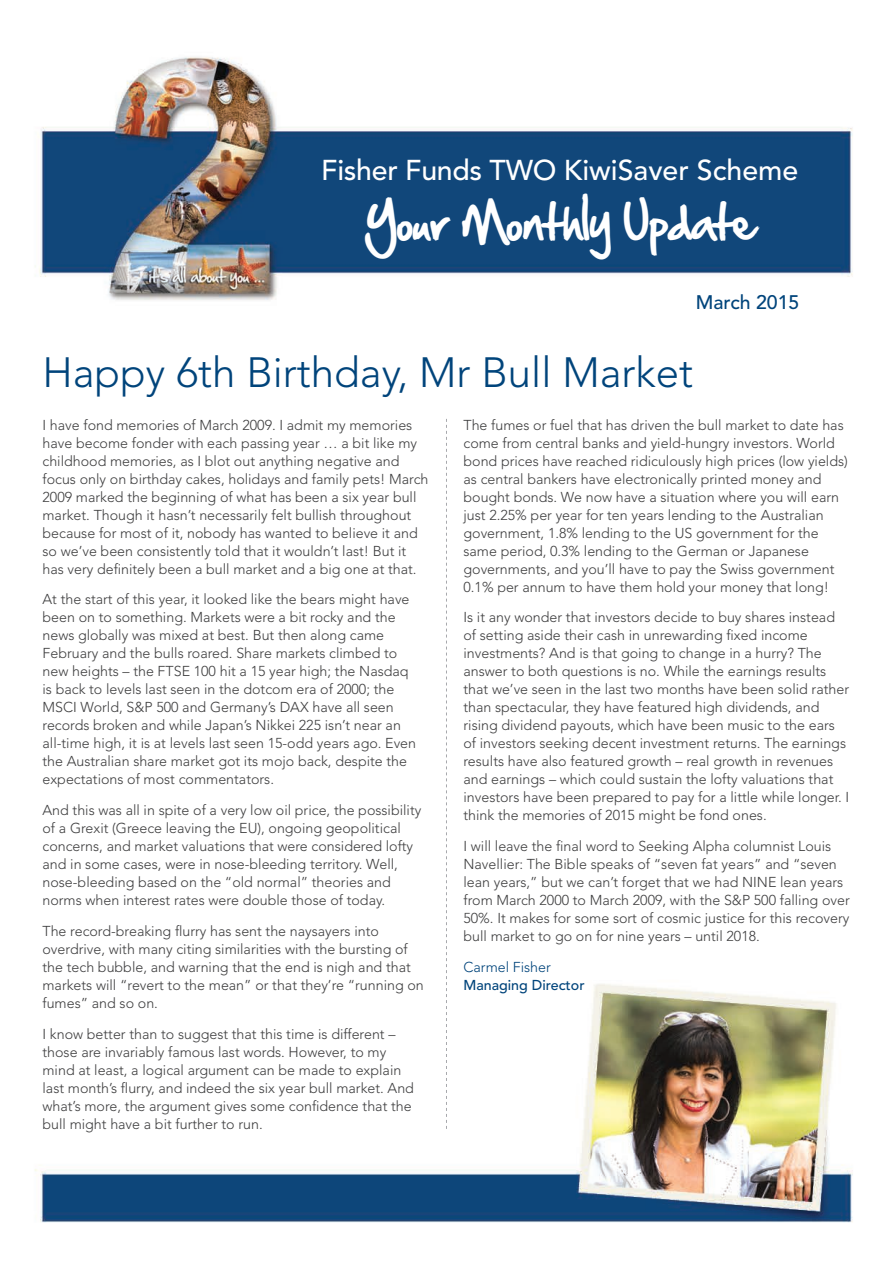
<style>
.page{position:relative;width:893px;height:1263px;background:#fff}
.page>*{position:absolute;margin:0;border:0;box-sizing:border-box;transform-origin:0 0}
.t1{font:300 42px "Avenir";color:#00447b}
.t2{font:42px "Hand Of Sean";color:#fff}
.t3{font:500 28.5px "Avenir";color:#fff}
.t4{font:500 19.5px "Avenir";color:#00447b}
.t5{font:300 14.25px/18px "Avenir";color:#3e3e3f}
.t6{font:500 14.25px "Avenir";color:#00447b}
.t7{font:300 14.25px "Avenir";color:#00447b}
</style>
<div class="page">
<img style="left:34px;top:57px;width:819px;height:1166px">
<svg style="left:446px;top:419px;width:1px;height:710px"></svg>
<h2 class="t3" style="left:321px;top:153px;width:479px">Fisher Funds TWO KiwiSaver Scheme</h2>
<h1 class="t2" style="left:365px;top:185px;width:392px">Your Monthly Update</h1>
<h3 class="t4" style="left:696px;top:291px;width:105px">March 2015</h3>
<h1 class="t1" style="left:43px;top:348px;width:652px">Happy 6th Birthday, Mr Bull Market</h1>
<p class="t5" style="left:463px;top:416px;width:386px">The fumes or fuel that has driven the bull market to date has come from central banks and yield-hungry investors. World bond prices have reached ridiculously high prices (low yields) as central bankers have electronically printed money and bought bonds. We now have a situation where you will earn just 2.25% per year for ten years lending to the Australian government, 1.8% lending to the US government for the same period, 0.3% lending to the German or Japanese governments, and you’ll have to pay the Swiss government 0.1% per annum to have them hold your money that long!</p>
<p class="t5" style="left:463px;top:608px;width:387px">Is it any wonder that investors decide to buy shares instead of setting aside their cash in unrewarding fixed income investments? And is that going to change in a hurry? The answer to both questions is no. While the earnings results that we’ve seen in the last two months have been solid rather than spectacular, they have featured high dividends, and rising dividend payouts, which have been music to the ears of investors seeking decent investment returns. The earnings results have also featured growth – real growth in revenues and earnings – which could sustain the lofty valuations that investors have been prepared to pay for a little while longer. I think the memories of 2015 might be fond ones.</p>
<p class="t5" style="left:463px;top:837px;width:388px">I will leave the final word to Seeking Alpha columnist Louis Navellier: The Bible speaks of “seven fat years” and “seven lean years,” but we can’t forget that we had NINE lean years from March 2000 to March 2009, with the S&amp;P 500 falling over 50%. It makes for some sort of cosmic justice for this recovery bull market to go on for nine years – until 2018.</p>
<p class="t7" style="left:463px;top:958px;width:89px">Carmel Fisher</p>
<p class="t6" style="left:463px;top:977px;width:123px">Managing Director</p>
<p class="t5" style="left:43px;top:416px;width:387px">I have fond memories of March 2009. I admit my memories have become fonder with each passing year … a bit like my childhood memories, as I blot out anything negative and focus only on birthday cakes, holidays and family pets! March 2009 marked the beginning of what has been a six year bull market. Though it hasn’t necessarily felt bullish throughout because for most of it, nobody has wanted to believe it and so we’ve been consistently told that it wouldn’t last! But it has very definitely been a bull market and a big one at that.</p>
<p class="t5" style="left:43px;top:590px;width:375px">At the start of this year, it looked like the bears might have been on to something. Markets were a bit rocky and the news globally was mixed at best. But then along came February and the bulls roared. Share markets climbed to new heights – the FTSE 100 hit a 15 year high; the Nasdaq is back to levels last seen in the dotcom era of 2000; the MSCI World, S&amp;P 500 and Germany’s DAX have all seen records broken and while Japan’s Nikkei 225 isn’t near an all-time high, it is at levels last seen 15-odd years ago. Even the Australian share market got its mojo back, despite the expectations of most commentators.</p>
<p class="t5" style="left:43px;top:801px;width:380px">And this was all in spite of a very low oil price, the possibility of a Grexit (Greece leaving the EU), ongoing geopolitical concerns, and market valuations that were considered lofty and in some cases, were in nose-bleeding territory. Well, nose-bleeding based on the “old normal” theories and norms when interest rates were double those of today.</p>
<p class="t5" style="left:43px;top:922px;width:383px">The record-breaking flurry has sent the naysayers into overdrive, with many citing similarities with the bursting of the tech bubble, and warning that the end is nigh and that markets will “revert to the mean” or that they’re “running on fumes” and so on.</p>
<p class="t5" style="left:43px;top:1025px;width:373px">I know better than to suggest that this time is different – those are invariably famous last words. However, to my mind at least, a logical argument can be made to explain last month’s flurry, and indeed the six year bull market. And what’s more, the argument gives some confidence that the bull might have a bit further to run.</p>
</div>
